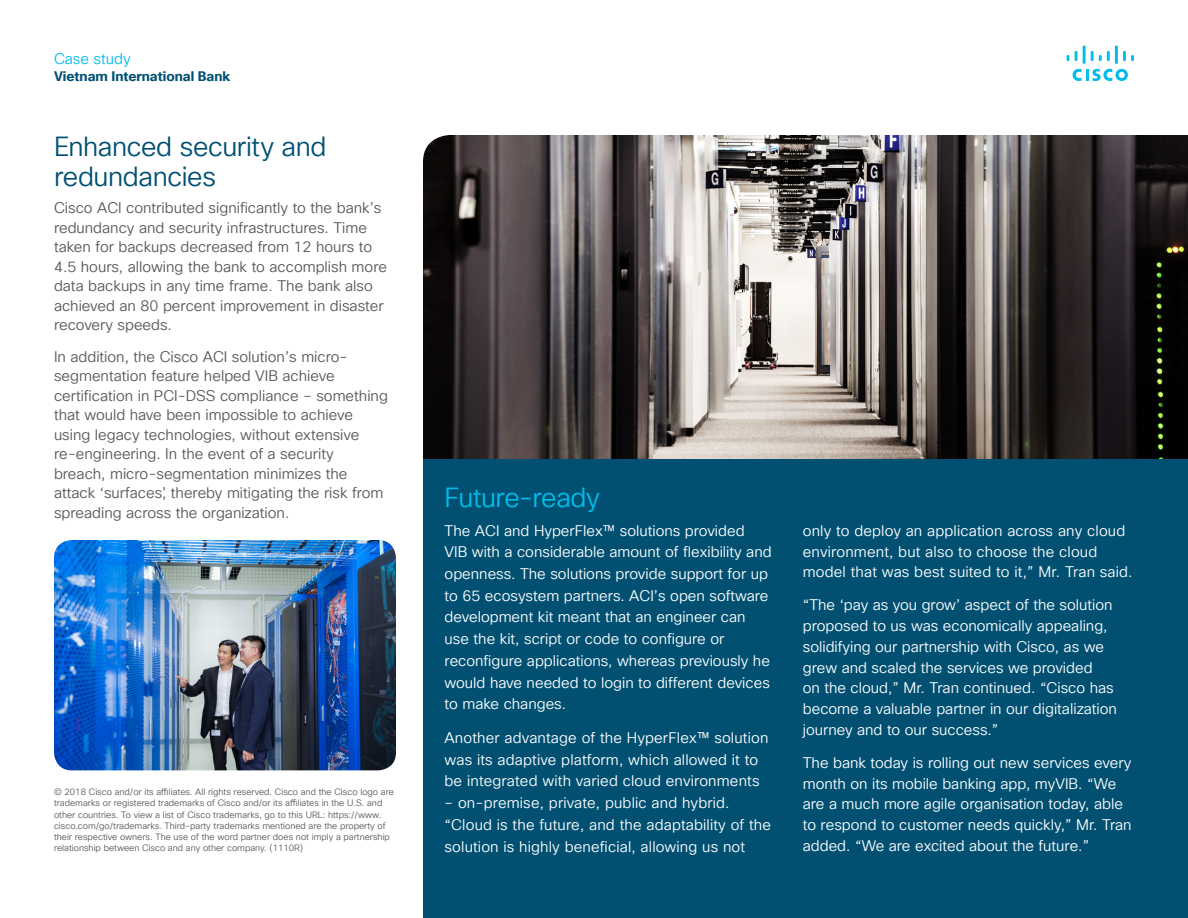
<style>
.page{position:relative;width:1188px;height:918px;background:#fff}
.page>*{position:absolute;margin:0;border:0;box-sizing:border-box;transform-origin:0 0}
.t1{font:27px/30px "Cisco Sans TT Light";letter-spacing:-.015em;color:#005073}
.t2{font:27px "Cisco Sans TT Light";letter-spacing:-.015em;color:#01bcec}
.t3{font:15px/21.8px "Cisco Sans TT Light";color:#fff}
.t4{font:15px/19.5px "Cisco Sans TT Light";color:#57585a}
.t5{font:15px "Cisco Sans TT Light";color:#01bcec}
.t6{font:700 13.5px "Cisco Sans TT";color:#005073}
.t7{font:9px/11.2px "Cisco Sans TT Light";color:#57585a}
</style>
<div class="page">
<svg style="left:1073px;top:69px;width:55px;height:12px"></svg>
<svg style="left:1067px;top:55px;width:2px;height:6px"></svg>
<svg style="left:1075px;top:51px;width:3px;height:10px"></svg>
<hr style="left:1083px;top:45px;width:3px;height:19px;background:#01bcec">
<svg style="left:1091px;top:51px;width:19px;height:10px"></svg>
<hr style="left:1115px;top:45px;width:3px;height:19px;background:#01bcec">
<svg style="left:1123px;top:51px;width:11px;height:10px"></svg>
<div style="left:423px;top:459px;width:765px;height:459px;background:#015072"></div>
<img style="left:54px;top:540px;width:342px;height:230px">
<img style="left:423px;top:135px;width:765px;height:324px">
<p class="t5" style="left:54px;top:49px;width:78px">Case study</p>
<p class="t6" style="left:54px;top:67px;width:178px">Vietnam International Bank</p>
<h1 class="t1" style="left:54px;top:133px;width:274px">Enhanced security and redundancies</h1>
<p class="t4" style="left:54px;top:199px;width:335px">Cisco ACI contributed significantly to the bank’s redundancy and security infrastructures. Time taken for backups decreased from 12 hours to 4.5 hours, allowing the bank to accomplish more data backups in any time frame. The bank also achieved an 80 percent improvement in disaster recovery speeds.</p>
<p class="t4" style="left:54px;top:347px;width:335px">In addition, the Cisco ACI solution’s micro&shy;segmentation feature helped VIB achieve certification in PCI-DSS compliance – something that would have been impossible to achieve using legacy technologies, without extensive re-engineering. In the event of a security breach, micro-segmentation minimizes the attack ‘surfaces’, thereby mitigating the risk from spreading across the organization.</p>
<p class="t7" style="left:54px;top:787px;width:341px">© 2018 Cisco and/or its affiliates. All rights reserved. Cisco and the Cisco logo are trademarks or registered trademarks of Cisco and/or its affiliates in the U.S. and other countries. To view a list of Cisco trademarks, go to this URL: https://www. cisco.com/go/trademarks. Third-party trademarks mentioned are the property of their respective owners. The use of the word partner does not imply a partnership relationship between Cisco and any other company. (1110R)</p>
<h1 class="t2" style="left:445px;top:480px;width:157px">Future-ready</h1>
<p class="t3" style="left:445px;top:520px;width:329px">The ACI and HyperFlex™ solutions provided<br>VIB with a considerable amount of flexibility and openness. The solutions provide support for up to 65 ecosystem partners. ACI’s open software development kit meant that an engineer can use the kit, script or code to configure or reconfigure applications, whereas previously he would have needed to login to different devices to make changes.</p>
<p class="t3" style="left:445px;top:727px;width:325px">Another advantage of the HyperFlex™ solution was its adaptive platform, which allowed it to be integrated with varied cloud environments</p>
<p class="t3" style="left:445px;top:792px;width:328px">– on-premise, private, public and hybrid. “Cloud is the future, and the adaptability of the solution is highly beneficial, allowing us not</p>
<p class="t3" style="left:803px;top:521px;width:331px;line-height:20.9px">only to deploy an application across any cloud environment, but also to choose the cloud model that was best suited to it,” Mr. Tran said.</p>
<p class="t3" style="left:803px;top:595px;width:316px;line-height:20.9px">“The ‘pay as you grow’ aspect of the solution proposed to us was economically appealing, solidifying our partnership with Cisco, as we grew and scaled the services we provided<br>on the cloud,” Mr. Tran continued. “Cisco has become a valuable partner in our digitalization journey and to our success.”</p>
<p class="t3" style="left:803px;top:753px;width:330px;line-height:20.9px">The bank today is rolling out new services every month on its mobile banking app, myVIB. “We are a much more agile organisation today, able to respond to customer needs quickly,” Mr. Tran added. “We are excited about the future.”</p>
</div>
